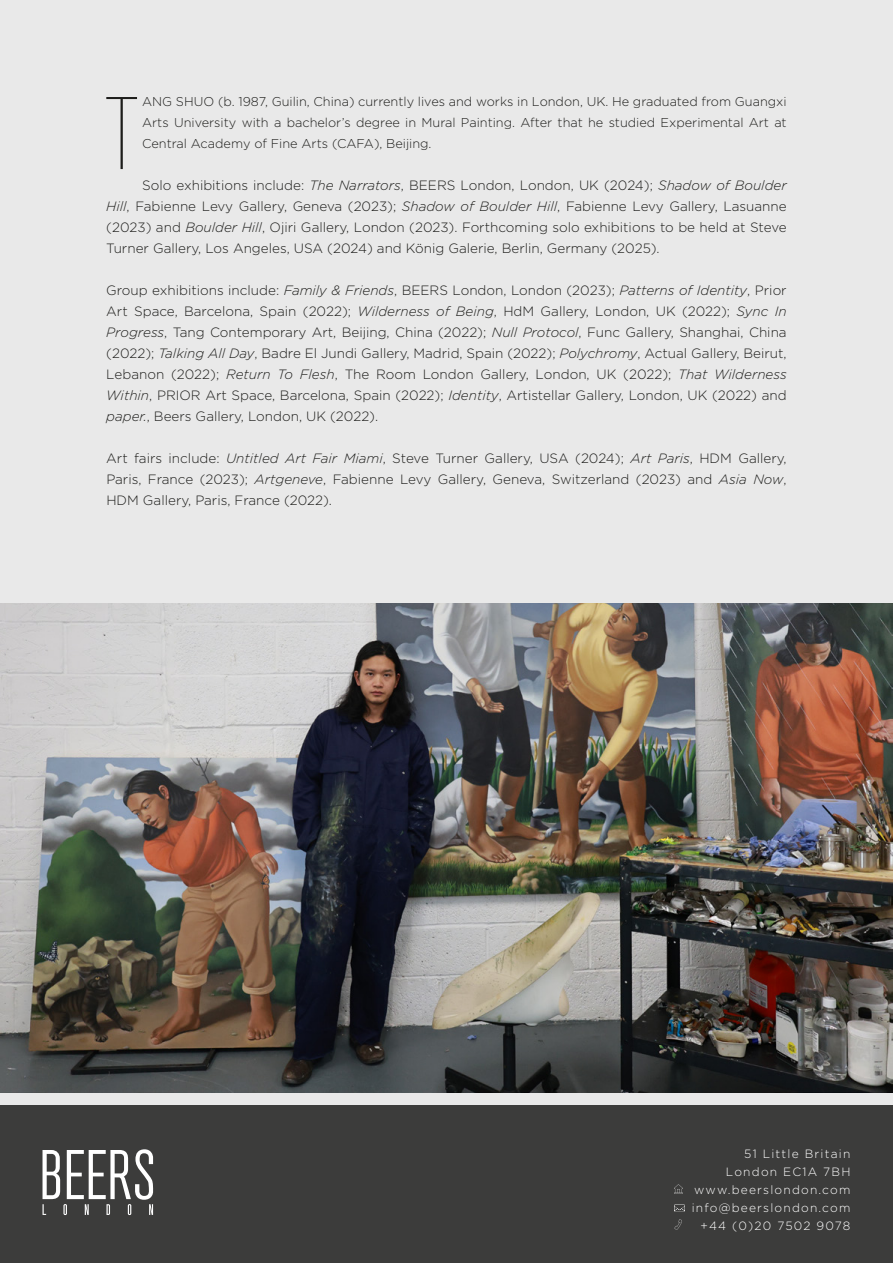
<style>
.page{position:relative;width:893px;height:1263px;background:#e9e9e9}
.page>*{position:absolute;margin:0;border:0;box-sizing:border-box;transform-origin:0 0}
.t1{font:200 101.7px "Avenir Next Condensed";color:#1d1d1b}
.t2{font:300 13.5px/21px "Gotham";color:#1d1d1b;text-align:justify}
.t3{font:300 12.75px/21px "Gotham";color:#1d1d1b;text-align:justify}
.t4{font:300 12px/18px "Gotham";letter-spacing:.1em;color:#fff;text-align:right}
.s1{font-style:italic}
</style>
<div class="page">
<div style="left:0;top:1106px;width:893px;height:157px;background:#3c3c3b"></div>
<svg style="left:674px;top:1184px;width:9px;height:10px"></svg>
<svg style="left:674px;top:1205px;width:11px;height:7px"></svg>
<svg style="left:674px;top:1219px;width:8px;height:11px"></svg>
<svg style="left:43px;top:1149px;width:110px;height:66px"></svg>
<img style="left:0;top:604px;width:893px;height:489px">
<h1 class="t1" style="left:106px;top:73px;width:32px">T</h1>
<p class="t3" style="left:142px;top:91px;width:646px">ANG SHUO (b. 1987, Guilin, China) currently lives and works in London, UK. He graduated from Guangxi Arts University with a bachelor’s degree in Mural Painting. After that he studied Experimental Art at Central Academy of Fine Arts (CAFA), Beijing.</p>
<p class="t2" style="left:106px;top:174px;width:682px;text-indent:36px">Solo exhibitions include: <span class="s1">The Narrators</span>, BEERS London, London, UK (2024); <span class="s1">Shadow of Boulder Hill</span>, Fabienne Levy Gallery, Geneva (2023); <span class="s1">Shadow of Boulder Hill</span>, Fabienne Levy Gallery, Lasuanne (2023) and <span class="s1">Boulder Hill</span>, Ojiri Gallery, London (2023). Forthcoming solo exhibitions to be held at Steve Turner Gallery, Los Angeles, USA (2024) and König Galerie, Berlin, Germany (2025).</p>
<p class="t2" style="left:106px;top:279px;width:682px">Group exhibitions include: <span class="s1">Family &amp; Friends</span>, BEERS London, London (2023); <span class="s1">Patterns of Identity</span>, Prior Art Space, Barcelona, Spain (2022); <span class="s1">Wilderness of Being</span>, HdM Gallery, London, UK (2022); <span class="s1">Sync In Progress</span>, Tang Contemporary Art, Beijing, China (2022); <span class="s1">Null Protocol</span>, Func Gallery, Shanghai, China (2022); <span class="s1">Talking All Day</span>, Badre El Jundi Gallery, Madrid, Spain (2022); <span class="s1">Polychromy</span>, Actual Gallery, Beirut, Lebanon (2022); <span class="s1">Return To Flesh</span>, The Room London Gallery, London, UK (2022); <span class="s1">That Wilderness Within</span>, PRIOR Art Space, Barcelona, Spain (2022); <span class="s1">Identity</span>, Artistellar Gallery, London, UK (2022) and <span class="s1">paper.</span>, Beers Gallery, London, UK (2022).</p>
<p class="t2" style="left:106px;top:447px;width:682px">Art fairs include: <span class="s1">Untitled Art Fair Miami</span>, Steve Turner Gallery, USA (2024); <span class="s1">Art Paris</span>, HDM Gallery, Paris, France (2023); <span class="s1">Artgeneve</span>, Fabienne Levy Gallery, Geneva, Switzerland (2023) and <span class="s1">Asia Now</span>, HDM Gallery, Paris, France (2022).</p>
<p class="t4" style="left:692px;top:1144px;width:160px">51 Little Britain<br>London EC1A 7BH www.beerslondon.com info@beerslondon.com +44 (0)20 7502 9078</p>
</div>
